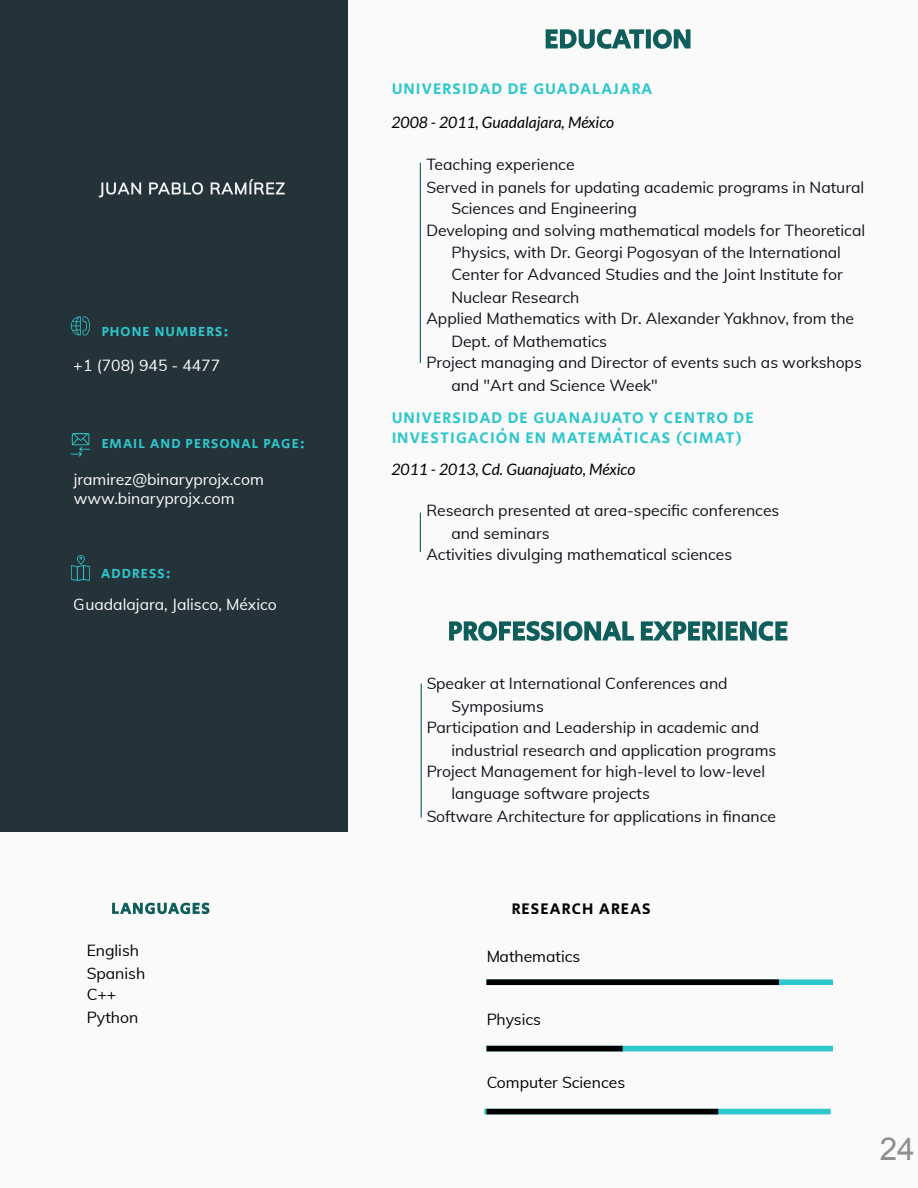
<style>
.page{position:relative;width:918px;height:1188px;background:#fafafa}
.page>*{position:absolute;margin:0;border:0;box-sizing:border-box;transform-origin:0 0}
.t1{font:31.5px "Arial";color:#8f8f8f}
.t2{font:15.75px "Muli";color:#0e101a}
.t3{font:15.75px/19.2px "Secular One";letter-spacing:.07em;color:#2ec7cc}
.t4{font:15.75px/19.2px "Muli";color:#fff}
.t5{font:italic 15.75px "Lato";color:#000}
.t6{font:15.75px/22.2px "Muli";color:#000}
.t7{font:15.75px "Secular One";letter-spacing:.07em;color:#000}
.t8{font:13.5px "Secular One";letter-spacing:.085em;color:#2ec7cc}
</style>
<div class="page">
<div style="left:0;top:0;width:348px;height:832px;background:#243339"></div>
<hr style="left:420px;top:513px;width:1px;height:38px;background:#105e5b">
<hr style="left:420px;top:163px;width:1px;height:199px;background:#105e5b">
<svg style="left:99px;top:179px;width:186px;height:18px"></svg>
<svg style="left:71px;top:316px;width:19px;height:19px"></svg>
<svg style="left:71px;top:433px;width:19px;height:24px"></svg>
<svg style="left:71px;top:555px;width:19px;height:26px"></svg>
<svg style="left:112px;top:903px;width:97px;height:11px"></svg>
<div style="left:489px;top:979px;width:341px;height:6px;background:#2ec7cc"></div>
<div style="left:489px;top:979px;width:287px;height:6px;background:#000"></div>
<div style="left:489px;top:1046px;width:341px;height:5px;background:#2ec7cc"></div>
<div style="left:489px;top:1046px;width:131px;height:5px;background:#000"></div>
<div style="left:487px;top:1109px;width:341px;height:5px;background:#2ec7cc"></div>
<div style="left:489px;top:1109px;width:226px;height:5px;background:#000"></div>
<hr style="left:421px;top:684px;width:1px;height:133px;background:#105e5b">
<svg style="left:449px;top:621px;width:338px;height:20px"></svg>
<svg style="left:546px;top:29px;width:145px;height:20px"></svg>
<p class="t8" style="left:101px;top:322px;width:129px">PHONE NUMBERS:</p>
<p class="t4" style="left:74px;top:357px;width:148px">+1 (708) 945 - 4477</p>
<p class="t8" style="left:101px;top:435px;width:205px">EMAIL AND PERSONAL PAGE:</p>
<p class="t4" style="left:74px;top:471px;width:191px">jramirez@binaryprojx.com www.binaryprojx.com</p>
<p class="t8" style="left:101px;top:564px;width:71px">ADDRESS:</p>
<p class="t4" style="left:74px;top:596px;width:204px">Guadalajara, Jalisco, México</p>
<p class="t6" style="left:87px;top:941px;width:60px">English<br>Spanish<br>C++<br>Python</p>
<p class="t3" style="left:391px;top:79px;width:262px">UNIVERSIDAD DE GUADALAJARA</p>
<p class="t5" style="left:391px;top:113px;width:224px">2008 - 2011, Guadalajara, México</p>
<p class="t2" style="left:426px;top:157px;width:150px">Teaching experience</p>
<p class="t2" style="left:426px;top:180px;width:439px">Served in panels for updating academic programs in Natural</p>
<p class="t2" style="left:451px;top:201px;width:187px">Sciences and Engineering</p>
<p class="t2" style="left:426px;top:224px;width:440px">Developing and solving mathematical models for Theoretical</p>
<p class="t2" style="left:451px;top:245px;width:391px">Physics, with Dr. Georgi Pogosyan of the International</p>
<p class="t2" style="left:451px;top:268px;width:393px">Center for Advanced Studies and the Joint Institute for</p>
<p class="t2" style="left:451px;top:290px;width:129px">Nuclear Research</p>
<p class="t2" style="left:426px;top:312px;width:429px">Applied Mathematics with Dr. Alexander Yakhnov, from the</p>
<p class="t2" style="left:451px;top:334px;width:157px">Dept. of Mathematics</p>
<p class="t2" style="left:426px;top:355px;width:437px">Project managing and Director of events such as workshops</p>
<p class="t2" style="left:451px;top:378px;width:208px">and "Art and Science Week"</p>
<p class="t3" style="left:391px;top:409px;width:364px">UNIVERSIDAD DE GUANAJUATO Y CENTRO DE<br>INVESTIGACIÓN EN MATEMÁTICAS (CIMAT)</p>
<p class="t5" style="left:391px;top:459px;width:245px">2011 - 2013, Cd. Guanajuato, México</p>
<p class="t2" style="left:426px;top:504px;width:355px">Research presented at area-speci c conferences</p>
<p class="t2" style="left:451px;top:526px;width:100px">and seminars</p>
<p class="t2" style="left:426px;top:548px;width:307px">Activities divulging mathematical sciences</p>
<p class="t2" style="left:426px;top:677px;width:303px">Speaker at International Conferences and</p>
<p class="t2" style="left:451px;top:699px;width:94px">Symposiums</p>
<p class="t2" style="left:426px;top:721px;width:334px">Participation and Leadership in academic and</p>
<p class="t2" style="left:451px;top:743px;width:326px">industrial research and application programs</p>
<p class="t2" style="left:426px;top:764px;width:340px">Project Management for high-level to low-level</p>
<p class="t2" style="left:451px;top:787px;width:200px">language software projects</p>
<p class="t2" style="left:426px;top:809px;width:351px">Software Architecture for applications in nance</p>
<p class="t7" style="left:511px;top:898px;width:141px">RESEARCH AREAS</p>
<p class="t6" style="left:486px;top:946px;width:96px">Mathematics</p>
<p class="t6" style="left:486px;top:1009px;width:56px">Physics</p>
<p class="t6" style="left:486px;top:1072px;width:140px">Computer Sciences</p>
<h1 class="t1" style="left:880px;top:1131px;width:37px">24</h1>
</div>
